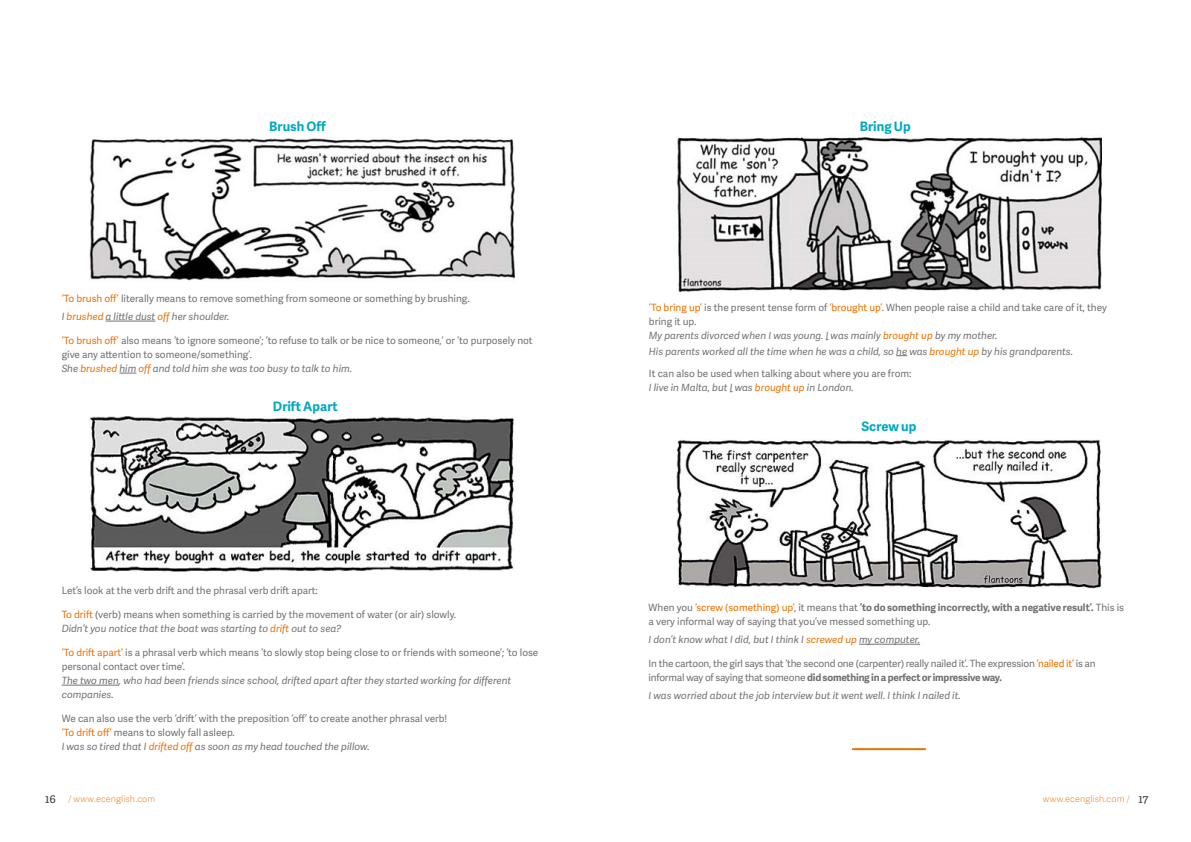
<style>
.page{position:relative;width:1191px;height:842px;background:#fff}
.page>*{position:absolute;margin:0;border:0;box-sizing:border-box;transform-origin:0 0}
.t1{font:700 13px "Adelle Sans";color:#00aac1}
.t2{font:12px "Adelle";color:#414042}
.t3{font:10px/14px "Adelle Sans";color:#717073}
.t4{font:italic 10px/14px "Adelle Sans";color:#717073}
.t5{font:10px/14px "Adelle Sans";letter-spacing:-.02em;color:#717073}
.t6{font:100 9px "Adelle Sans";letter-spacing:.01em;color:#ea7200}
.s1{color:#ea7200}
.s2{font-style:italic}
.s3{font-style:italic;color:#ea7200}
.s4{font-weight:700}
.s5{font-family:"Adelle";font-weight:400;font-size:12px;color:#414042}
</style>
<div class="page">
<hr style="left:106px;top:321px;width:49px;height:1px;background:#717073">
<svg style="left:119px;top:373px;width:17px;height:1px"></svg>
<img style="left:90px;top:138px;width:424px;height:143px">
<hr style="left:62px;top:685px;width:57px;height:1px;background:#717073">
<img style="left:90px;top:416px;width:424px;height:156px">
<img style="left:677px;top:136px;width:425px;height:156px">
<hr style="left:859px;top:644px;width:61px;height:1px;background:#717073">
<img style="left:676px;top:440px;width:425px;height:149px">
<hr style="left:852px;top:748px;width:74px;height:2px;background:#ea7200">
<h1 class="t1" style="left:269px;top:117px;width:58px">Brush Off</h1>
<p class="t3" style="left:62px;top:289px;width:409px;line-height:18px"><span class="s1">‘To brush off’</span> literally means to remove something from someone or something by brushing.<br><span class="s2">I</span> <span class="s3">brushed</span> <span class="s2">a little dust</span> <span class="s3">off</span> <span class="s2">her shoulder.</span></p>
<p class="t3" style="left:62px;top:333px;width:472px"><span class="s1">‘To brush off’</span> also means ‘to ignore someone’; ‘to refuse to talk or be nice to someone,’ or ‘to purposely not give any attention to someone/something’.<br><span class="s2">She</span> <span class="s3">brushed</span> <span class="s2">him</span> <span class="s3">off</span> <span class="s2">and told him she was too busy to talk to him.</span></p>
<h1 class="t1" style="left:273px;top:397px;width:66px">Drift Apart</h1>
<p class="t3" style="left:62px;top:583px;width:258px">Let’s look at the verb drift and the phrasal verb drift apart:</p>
<p class="t3" style="left:62px;top:607px;width:396px"><span class="s1">To drift</span> (verb) means when something is carried by the movement of water (or air) slowly.<br><span class="s2">Didn’t you notice that the boat was starting to</span> <span class="s3">drift</span> <span class="s2">out to sea?</span></p>
<p class="t3" style="left:62px;top:645px;width:478px"><span class="s1">‘To drift apart’</span> is a phrasal verb which means ‘to slowly stop being close to or friends with someone’; ‘to lose personal contact over time’.</p>
<p class="t4" style="left:62px;top:673px;width:451px">The two men, who had been friends since school, drifted apart after they started working for different companies.</p>
<p class="t3" style="left:62px;top:711px;width:387px">We can also use the verb ‘drift’ with the preposition ‘off’ to create another phrasal verb! <span class="s1">‘To drift off’</span> means to slowly fall asleep.<br><span class="s2">I was so tired that I</span> <span class="s3">drifted off</span> <span class="s2">as soon as my head touched the pillow.</span></p>
<h1 class="t1" style="left:860px;top:117px;width:52px">Bring Up</h1>
<p class="t3" style="left:649px;top:300px;width:459px"><span class="s1">‘To bring up’</span> is the present tense form of <span class="s1">‘brought up’</span>. When people raise a child and take care of it, they bring it up.<br><span class="s2">My parents divorced when I was young. I was mainly</span> <span class="s3">brought up</span> <span class="s2">by my mother.</span></p>
<p class="t4" style="left:649px;top:344px;width:425px">His parents worked all the time when he was a child, so he was <span class="s1">brought up</span> by his grandparents.</p>
<p class="t3" style="left:649px;top:366px;width:264px">It can also be used when talking about where you are from:<br><span class="s2">I live in Malta, but I was</span> <span class="s3">brought up</span> <span class="s2">in London.</span></p>
<h1 class="t1" style="left:861px;top:417px;width:56px">Screw up</h1>
<p class="t3" style="left:648px;top:600px;width:477px">When you <span class="s1">‘screw (something) up’</span>, it means that <span class="s4">‘to do something incorrectly, with a negative result’.</span> This is a very informal way of saying that you’ve messed something up.</p>
<p class="t4" style="left:648px;top:632px;width:273px">I don’t know what I did, but I think I <span class="s1">screwed up</span> my computer.</p>
<p class="t5" style="left:648px;top:656px;width:448px">In the cartoon, the girl says that ‘the second one (carpenter) really nailed it’. The expression <span class="s1">‘nailed it’</span> is an informal way of saying that someone <span class="s4">did something in a perfect or impressive way.</span></p>
<p class="t4" style="left:648px;top:688px;width:314px">I was worried about the job interview but it went well. I think I nailed it.</p>
<p class="t2" style="left:45px;top:791px;width:12px">16</p>
<p class="t6" style="left:68px;top:792px;width:88px">/ www.ecenglish.com</p>
<p class="t6" style="left:1042px;top:792px;width:107px">www.ecenglish.com / <span class="s5">17</span></p>
</div>
